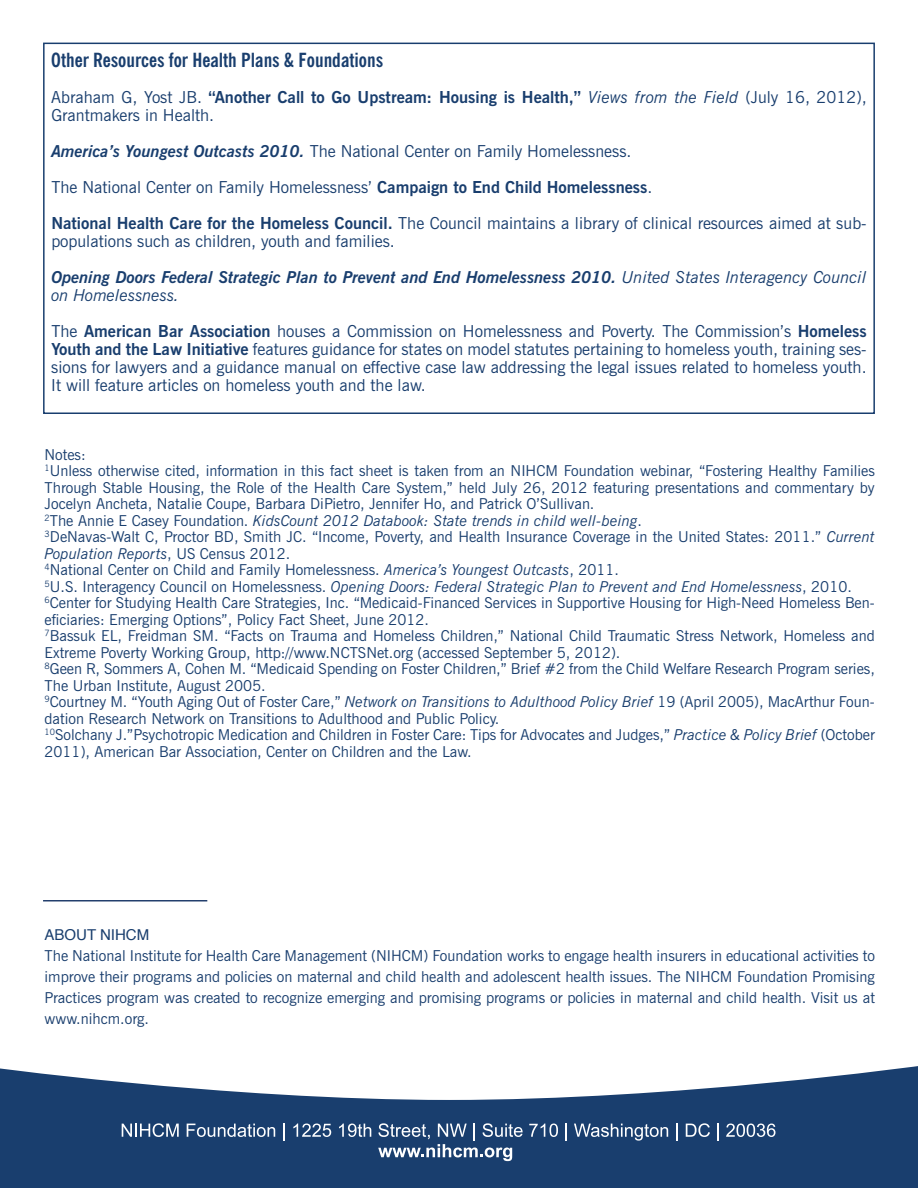
<style>
.page{position:relative;width:918px;height:1188px;background:#fff}
.page>*{position:absolute;margin:0;border:0;box-sizing:border-box;transform-origin:0 0}
.t1{font:700 condensed 19.5px "News Gothic BT";color:#193e6e}
.t2{font:16.5px/18px "News Gothic BT";color:#193e6e}
.t3{font:italic 700 16.5px/36px "News Gothic BT";color:#193e6e}
.t4{font:15px/16.5px "News Gothic BT";color:#193e6e}
.t5{font:15px "Helvetica";color:#193e6e}
.s1{font-weight:700}
.s2{font-style:italic}
.s3{font-weight:700;font-style:italic}
.s4{font-weight:400;font-style:normal}
.s5{font-weight:400}
</style>
<div class="page">
<div style="left:43px;top:43px;width:832px;height:371px;border:2px solid #193e6e"></div>
<svg style="left:0;top:1066px;width:918px;height:122px;fill:#193e6e"></svg>
<svg style="left:122px;top:1123px;width:57px;height:14px"></svg>
<svg style="left:187px;top:1124px;width:88px;height:13px"></svg>
<svg style="left:283px;top:1123px;width:2px;height:18px"></svg>
<svg style="left:293px;top:1124px;width:38px;height:13px"></svg>
<svg style="left:339px;top:1124px;width:32px;height:13px"></svg>
<svg style="left:529px;top:1124px;width:29px;height:13px"></svg>
<svg style="left:566px;top:1123px;width:1px;height:18px"></svg>
<svg style="left:574px;top:1124px;width:94px;height:17px;background:#536e92"></svg>
<svg style="left:676px;top:1123px;width:2px;height:18px"></svg>
<svg style="left:686px;top:1123px;width:24px;height:14px"></svg>
<svg style="left:717px;top:1123px;width:2px;height:18px"></svg>
<svg style="left:726px;top:1124px;width:49px;height:13px"></svg>
<svg style="left:378px;top:1123px;width:145px;height:38px;background:#4d6a8f"></svg>
<hr style="left:43px;top:900px;width:164px;height:2px;background:#233f6d">
<h1 class="t1" style="left:51px;top:48px;width:333px">Other Resources for Health Plans &amp; Foundations</h1>
<p class="t2" style="left:51px;top:88px;width:817px">Abraham G, Yost JB. <span class="s1">“Another Call to Go Upstream: Housing is Health,”</span> <span class="s2">Views from the Field</span> (July 16, 2012),<br>Grantmakers in Health.</p>
<p class="t2" style="left:51px;top:133px;width:817px;line-height:36px"><span class="s3">America’s Youngest Outcasts 2010.</span> The National Center on Family Homelessness.<br>The National Center on Family Homelessness’ <span class="s1">Campaign to End Child Homelessness</span>.<br><span class="s1">National Health Care for the Homeless Council.</span> The Council maintains a library of clinical resources aimed at sub-</p>
<p class="t3" style="left:51px;top:223px;width:817px"><span class="s4">populations such as children, youth and families.<br></span>Opening Doors Federal Strategic Plan to Prevent and End Homelessness 2010. <span class="s5">United States Interagency Council</span></p>
<p class="t2" style="left:51px;top:277px;width:817px;line-height:36px"><span class="s2">on Homelessness.<br></span>The <span class="s1">American Bar Association</span> houses a Commission on Homelessness and Poverty. The Commission’s <span class="s1">Homeless</span></p>
<p class="t2" style="left:51px;top:340px;width:817px;text-align:justify"><span class="s1">Youth and the Law Initiative</span> features guidance for states on model statutes pertaining to homeless youth, training ses&shy;sions for lawyers and a guidance manual on effective case law addressing the legal issues related to homeless youth.<br>It will feature articles on homeless youth and the law.</p>
<p class="t4" style="left:45px;top:446px;width:832px">Notes:<br><sup>1</sup>Unless otherwise cited, information in this fact sheet is taken from an NIHCM Foundation webinar, “Fostering Healthy Families Through Stable Housing, the Role of the Health Care System,” held July 26, 2012 featuring presentations and commentary by Jocelyn Ancheta, Natalie Coupe, Barbara DiPietro, Jennifer Ho, and Patrick O’Sullivan.<br><sup>2</sup>The Annie E Casey Foundation. <span class="s2">KidsCount 2012 Databook: State trends in child well-being</span>.<br><sup>3</sup>DeNavas-Walt C, Proctor BD, Smith JC. “Income, Poverty, and Health Insurance Coverage in the United States: 2011.” <span class="s2">Current Population Reports</span>, US Census 2012.<br><sup>4</sup>National Center on Child and Family Homelessness. <span class="s2">America’s Youngest Outcasts</span>, 2011.<br><sup>5</sup>U.S. Interagency Council on Homelessness. <span class="s2">Opening Doors: Federal Strategic Plan to Prevent and End Homelessness</span>, 2010.<br><sup>6</sup>Center for Studying Health Care Strategies, Inc. “Medicaid-Financed Services in Supportive Housing for High-Need Homeless Ben&shy;eficiaries: Emerging Options”, Policy Fact Sheet, June 2012.<br><sup>7</sup>Bassuk EL, Freidman SM. “Facts on Trauma and Homeless Children,” National Child Traumatic Stress Network, Homeless and Extreme Poverty Working Group, http://www.NCTSNet.org (accessed September 5, 2012).<br><sup>8</sup>Geen R, Sommers A, Cohen M. “Medicaid Spending on Foster Children,” Brief #2 from the Child Welfare Research Program series, The Urban Institute, August 2005.<br><sup>9</sup>Courtney M. “Youth Aging Out of Foster Care,” <span class="s2">Network on Transitions to Adulthood Policy Brief</span> 19 (April 2005), MacArthur Foun&shy;dation Research Network on Transitions to Adulthood and Public Policy.<br><sup>10</sup>Solchany J.”Psychotropic Medication and Children in Foster Care: Tips for Advocates and Judges,” <span class="s2">Practice &amp; Policy Brief</span> (October 2011), American Bar Association, Center on Children and the Law.</p>
<p class="t5" style="left:45px;top:923px;width:106px">ABOUT NIHCM</p>
<p class="t4" style="left:45px;top:945px;width:832px;line-height:21px;text-align:justify">The National Institute for Health Care Management (NIHCM) Foundation works to engage health insurers in educational activities to improve their programs and policies on maternal and child health and adolescent health issues. The NIHCM Foundation Promising Practices program was created to recognize emerging and promising programs or policies in maternal and child health. Visit us at www.nihcm.org.</p>
</div>
